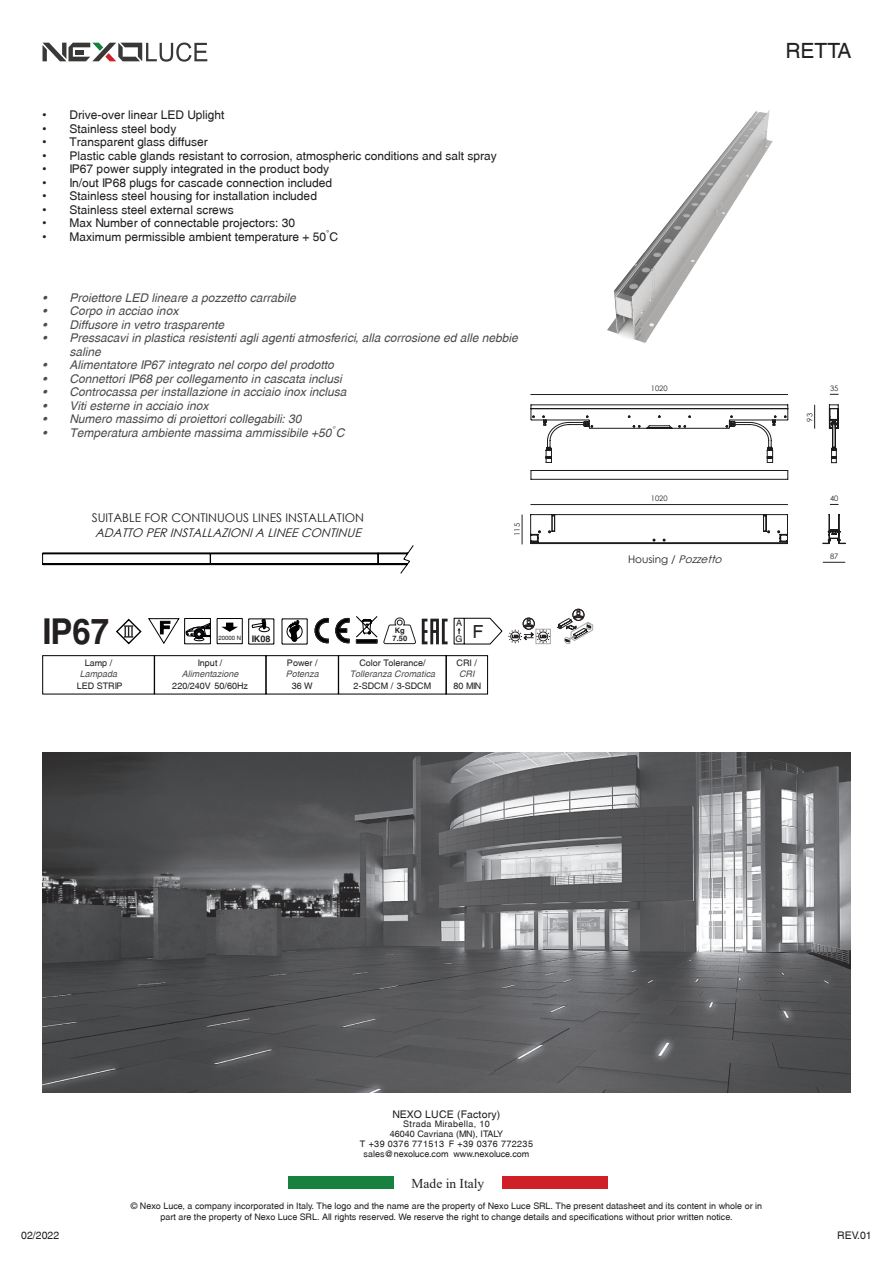
<style>
.page{position:relative;width:893px;height:1263px;background:#fff}
.page>*{position:absolute;margin:0;border:0;box-sizing:border-box;transform-origin:0 0}
.t1{font:700 35.7px "Swansea";color:#231f20;scale:.93 1}
.t2{font:21px "Swansea";color:#231f20}
.t3{font:18px "Swansea";color:#231f20}
.t4{font:13.5px "Times New Roman";color:#231f20}
.t5{font:italic 12px/13.5px "Swansea";color:#4b4c4d}
.t6{font:12px "Swansea";color:#231f20}
.t7{font:12px "Century Gothic";color:#231f20}
.t8{font:italic 12px "Century Gothic";color:#231f20}
.t9{font:10.5px "Swansea";letter-spacing:.02em;color:#231f20}
.t10{font:10.5px "Century Gothic";color:#231f20}
.t11{font:10.5px "Swansea";color:#231f20}
.t12{font:9px/9.8px "Swansea";color:#231f20;text-align:center}
.t13{font:italic 9px "Swansea";color:#4b4c4d}
.t14{font:700 9px "Swansea";color:#231f20}
.t15{font:7.5px "Century Gothic";color:#231f20}
.t16{font:700 7.5px "Swansea";color:#231f20}
.t17{font:6px "Swansea";color:#231f20}
.s1{font-style:italic}
</style>
<div class="page">
<div style="left:288px;top:1176px;width:106px;height:12px;background:#188140"></div>
<div style="left:502px;top:1176px;width:106px;height:12px;background:#d02027"></div>
<svg style="left:43px;top:43px;width:164px;height:19px"></svg>
<img style="left:607px;top:110px;width:166px;height:233px">
<img style="left:43px;top:753px;width:807px;height:340px">
<div style="left:43px;top:655px;width:111px;height:39px;border:1px solid #000"></div>
<div style="left:154px;top:655px;width:112px;height:39px;border:1px solid #000"></div>
<div style="left:266px;top:655px;width:72px;height:39px;border:1px solid #000"></div>
<div style="left:338px;top:655px;width:108px;height:39px;border:1px solid #000"></div>
<svg style="left:314px;top:616px;width:102px;height:28px"></svg>
<svg style="left:422px;top:619px;width:26px;height:25px"></svg>
<svg style="left:282px;top:618px;width:25px;height:26px"></svg>
<div style="left:446px;top:655px;width:42px;height:39px;border:1px solid #000"></div>
<svg style="left:454px;top:618px;width:48px;height:26px"></svg>
<hr style="left:530px;top:394px;width:258px;height:1px;background:#231f20">
<hr style="left:522px;top:514px;width:1px;height:30px;background:#231f20">
<svg style="left:530px;top:404px;width:315px;height:140px"></svg>
<hr style="left:530px;top:504px;width:258px;height:1px;background:#231f20">
<svg style="left:823px;top:562px;width:22px;height:1px"></svg>
<svg style="left:42px;top:545px;width:372px;height:29px"></svg>
<svg style="left:217px;top:618px;width:57px;height:26px"></svg>
<svg style="left:116px;top:618px;width:95px;height:27px"></svg>
<div style="left:573px;top:609px;width:11px;height:12px;border:1px solid #241f21;border-radius:50%"></div>
<svg style="left:557px;top:610px;width:36px;height:34px"></svg>
<div style="left:536px;top:629px;width:15px;height:15px;border:1px solid #a6a8ab"></div>
<svg style="left:508px;top:618px;width:42px;height:26px"></svg>
<p class="t6" style="left:43px;top:108px;width:184px">• Drive-over linear LED Uplight</p>
<p class="t6" style="left:43px;top:121px;width:135px">• Stainless steel body</p>
<p class="t6" style="left:43px;top:135px;width:167px">• Transparent glass diffuser</p>
<p class="t6" style="left:43px;top:148px;width:456px">• Plastic cable glands resistant to corrosion, atmospheric conditions and salt spray</p>
<p class="t6" style="left:43px;top:162px;width:288px">• IP67 power supply integrated in the product body</p>
<p class="t6" style="left:43px;top:175px;width:291px">• In/out IP68 plugs for cascade connection included</p>
<p class="t6" style="left:43px;top:189px;width:276px">• Stainless steel housing for installation included</p>
<p class="t6" style="left:43px;top:202px;width:193px">• Stainless steel external screws</p>
<p class="t6" style="left:43px;top:216px;width:254px">• Max Number of connectable projectors: 30</p>
<p class="t6" style="left:43px;top:229px;width:297px">• Maximum permissible ambient temperature + 50°C</p>
<p class="t5" style="left:43px;top:291px;width:255px">• Proiettore LED lineare a pozzetto carrabile</p>
<p class="t5" style="left:43px;top:304px;width:137px">• Corpo in acciao inox</p>
<p class="t5" style="left:43px;top:318px;width:183px">• Diffusore in vetro trasparente</p>
<p class="t5" style="left:70px;top:331px;width:450px;text-indent:-27px">• Pressacavi in plastica resistenti agli agenti atmosferici, alla corrosione ed alle nebbie saline</p>
<p class="t5" style="left:43px;top:358px;width:293px">• Alimentatore IP67 integrato nel corpo del prodotto</p>
<p class="t5" style="left:43px;top:372px;width:301px">• Connettori IP68 per collegamento in cascata inclusi</p>
<p class="t5" style="left:43px;top:385px;width:306px">• Controcassa per installazione in acciaio inox inclusa</p>
<p class="t5" style="left:43px;top:399px;width:167px">• Viti esterne in acciaio inox</p>
<p class="t5" style="left:43px;top:412px;width:260px">• Numero massimo di proiettori collegabili: 30</p>
<p class="t5" style="left:43px;top:426px;width:303px">• Temperatura ambiente massima ammissibile +50°C</p>
<p class="t7" style="left:92px;top:509px;width:274px">SUITABLE FOR CONTINUOUS LINES INSTALLATION</p>
<p class="t8" style="left:95px;top:524px;width:272px">ADATTO PERINSTALLAZIONIA LINEECONTINUE</p>
<p class="t15" style="left:512px;top:536px;width:14px;rotate:-90deg">115</p>
<p class="t1" style="left:43px;top:610px;width:73px">IP67</p>
<p class="t17" style="left:218px;top:634px;width:24px">20000 N</p>
<p class="t16" style="left:395px;top:626px;width:12px">Kg</p>
<p class="t14" style="left:252px;top:633px;width:20px">IK08</p>
<p class="t16" style="left:393px;top:634px;width:16px">7.50</p>
<p class="t12" style="left:456px;top:618px;width:8px">A</p>
<p class="t12" style="left:455px;top:634px;width:8px">G</p>
<p class="t3" style="left:472px;top:621px;width:12px">F</p>
<p class="t12" style="left:85px;top:658px;width:29px">Lamp /</p>
<p class="t13" style="left:80px;top:668px;width:39px">Lampada</p>
<p class="t12" style="left:198px;top:658px;width:26px">Input /</p>
<p class="t13" style="left:182px;top:668px;width:58px">Alimentazione</p>
<p class="t12" style="left:287px;top:658px;width:32px">Power /</p>
<p class="t13" style="left:286px;top:668px;width:35px">Potenza</p>
<p class="t12" style="left:359px;top:658px;width:68px">Color Tolerance/</p>
<p class="t13" style="left:350px;top:668px;width:87px">Tolleranza Cromatica</p>
<p class="t12" style="left:457px;top:658px;width:22px">CRI /</p>
<p class="t13" style="left:459px;top:668px;width:17px">CRI</p>
<p class="t12" style="left:77px;top:681px;width:47px">LED STRIP</p>
<p class="t12" style="left:172px;top:681px;width:77px">220/240V 50/60Hz</p>
<p class="t12" style="left:292px;top:681px;width:23px">36 W</p>
<p class="t12" style="left:354px;top:681px;width:79px">2-SDCM / 3-SDCM</p>
<p class="t12" style="left:454px;top:681px;width:29px">80 MIN</p>
<p class="t2" style="left:785px;top:38px;width:68px">RETTA</p>
<p class="t15" style="left:651px;top:383px;width:18px">1020</p>
<p class="t15" style="left:804px;top:422px;width:10px;rotate:-90deg">93</p>
<p class="t15" style="left:830px;top:383px;width:10px">35</p>
<p class="t15" style="left:651px;top:493px;width:18px">1020</p>
<p class="t15" style="left:830px;top:493px;width:10px">40</p>
<p class="t10" style="left:628px;top:552px;width:99px">H o u s i n g / <span class="s1">Pozzetto</span></p>
<p class="t15" style="left:830px;top:551px;width:10px">87</p>
<p class="t9" style="left:393px;top:1107px;width:109px">NEXO LUCE (Factory)</p>
<p class="t12" style="left:360px;top:1119px;width:175px">Strada Mirabella, 10<br>46040 Cavriana (MN), ITALY<br>T +39 0376 771513 F +39 0376 772235 sales@nexoluce.com www.nexoluce.com</p>
<h3 class="t4" style="left:412px;top:1173px;width:74px">Made in Italy</h3>
<p class="t12" style="left:131px;top:1200px;width:633px;line-height:10.8px">© Nexo Luce, a company incorporated in Italy. The logo and the name are the property of Nexo Luce SRL. The present datasheet and its content in whole or in part are the property of Nexo Luce SRL. All rights reserved. We reserve the right to change details and specifications without prior written notice.</p>
<p class="t11" style="left:21px;top:1229px;width:39px">02/2022</p>
<p class="t11" style="left:837px;top:1229px;width:36px">REV.01</p>
</div>
